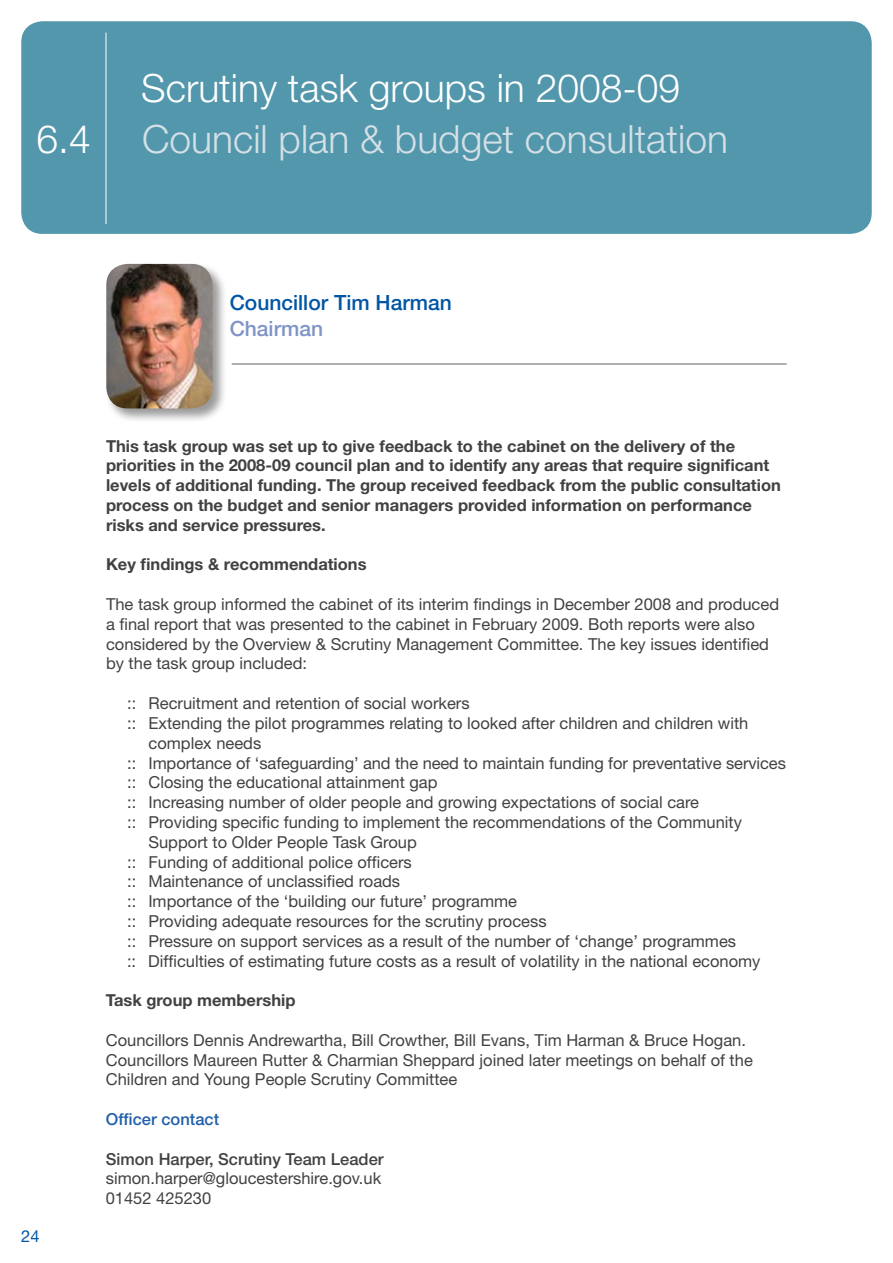
<style>
.page{position:relative;width:893px;height:1263px;background:#fff}
.page>*{position:absolute;margin:0;border:0;box-sizing:border-box;transform-origin:0 0}
.t1{font:300 39px "Helvetica Neue";color:#fff}
.t2{font:300 39px "Helvetica Neue";color:#d5e0e6}
.t3{font:500 21px "Helvetica Neue";color:#0055a4}
.t4{font:500 21px "Helvetica Neue";color:#8093c8}
.t5{font:16.5px/19.8px "Helvetica Neue";color:#414142}
.t6{font:700 16.5px/19.8px "Helvetica Neue";color:#414142}
.t7{font:500 16.5px "Helvetica Neue";color:#414142}
.t8{font:500 16.5px "Helvetica Neue";color:#225faa}
.t9{font:16.5px "Helvetica Neue";color:#0055a4}
</style>
<div class="page">
<div style="left:21px;top:21px;width:851px;height:213px;background:#5297ab;border-radius:21px"></div>
<hr style="left:106px;top:33px;width:1px;height:191px;background:#fff">
<div style="left:104px;top:262px;width:123px;height:161px;background:#000;opacity:.4"></div>
<img style="left:106px;top:264px;width:107px;height:144px">
<hr style="left:232px;top:364px;width:555px;height:1px;background:#636467">
<h1 class="t1" style="left:141px;top:64px;width:540px">Scrutiny task groups in 2008-09</h1>
<h1 class="t1" style="left:37px;top:115px;width:56px">6.4</h1>
<h1 class="t2" style="left:142px;top:115px;width:587px">Council plan &amp; budget consultation</h1>
<p class="t3" style="left:230px;top:290px;width:224px">Councillor Tim Harman</p>
<p class="t4" style="left:230px;top:316px;width:95px">Chairman</p>
<p class="t9" style="left:21px;top:1226px;width:20px">24</p>
<p class="t6" style="left:106px;top:435px;width:676px">This task group was set up to give feedback to the cabinet on the delivery of the priorities in the 2008-09 council plan and to identify any areas that require significant levels of additional funding. The group received feedback from the public consultation process on the budget and senior managers provided information on performance risks and service pressures.</p>
<p class="t6" style="left:106px;top:554px;width:262px">Key findings &amp; recommendations</p>
<p class="t5" style="left:106px;top:594px;width:675px">The task group informed the cabinet of its interim findings in December 2008 and produced a final report that was presented to the cabinet in February 2009. Both reports were also considered by the Overview &amp; Scrutiny Management Committee. The key issues identified by the task group included:</p>
<p class="t5" style="left:127px;top:693px;width:344px">:: Recruitment and retention of social workers</p>
<p class="t5" style="left:127px;top:713px;width:623px">:: Extending the pilot programmes relating to looked after children and children with</p>
<p class="t5" style="left:148px;top:733px;width:114px">complex needs</p>
<p class="t5" style="left:127px;top:752px;width:660px">:: Importance of ‘safeguarding’ and the need to maintain funding for preventative services</p>
<p class="t5" style="left:127px;top:772px;width:312px">:: Closing the educational attainment gap</p>
<p class="t5" style="left:127px;top:792px;width:573px">:: Increasing number of older people and growing expectations of social care</p>
<p class="t5" style="left:127px;top:812px;width:616px">:: Providing specific funding to implement the recommendations of the Community</p>
<p class="t5" style="left:148px;top:832px;width:270px">Support to Older People Task Group</p>
<p class="t5" style="left:127px;top:851px;width:286px">:: Funding of additional police officers</p>
<p class="t5" style="left:127px;top:871px;width:275px">:: Maintenance of unclassified roads</p>
<p class="t5" style="left:127px;top:891px;width:391px">:: Importance of the ‘building our future’ programme</p>
<p class="t5" style="left:127px;top:911px;width:421px">:: Providing adequate resources for the scrutiny process</p>
<p class="t5" style="left:127px;top:931px;width:610px">:: Pressure on support services as a result of the number of ‘change’ programmes</p>
<p class="t5" style="left:127px;top:950px;width:635px">:: Difficulties of estimating future costs as a result of volatility in the national economy</p>
<p class="t6" style="left:106px;top:990px;width:191px">Task group membership</p>
<p class="t5" style="left:106px;top:1030px;width:649px">Councillors Dennis Andrewartha, Bill Crowther, Bill Evans, Tim Harman &amp; Bruce Hogan.<br>Councillors Maureen Rutter &amp; Charmian Sheppard joined later meetings on behalf of the<br>Children and Young People Scrutiny Committee</p>
<p class="t8" style="left:106px;top:1109px;width:115px">Officer contact</p>
<p class="t7" style="left:106px;top:1149px;width:279px">Simon Harper, Scrutiny Team Leader</p>
<p class="t5" style="left:106px;top:1168px;width:277px">simon.harper@gloucestershire.gov.uk<br>01452 425230</p>
</div>
